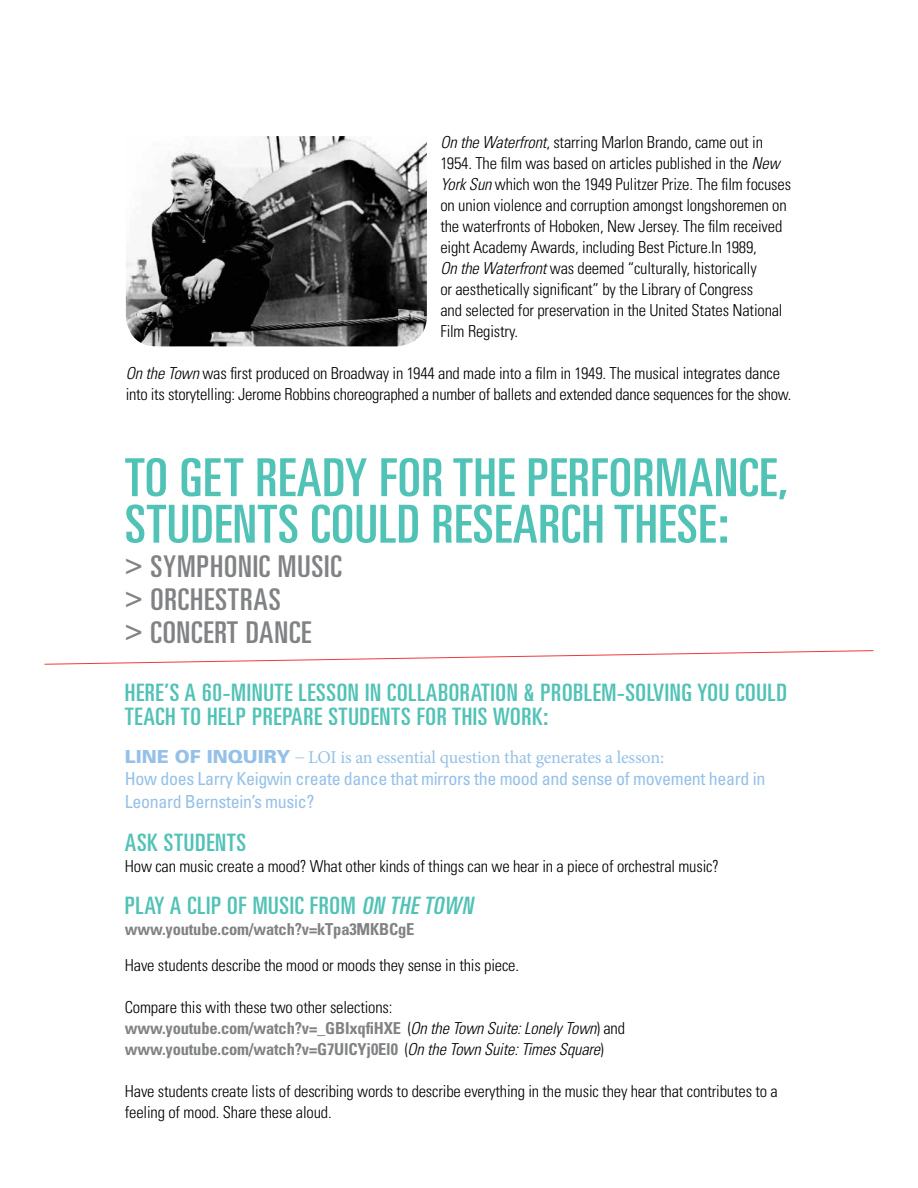
<style>
.page{position:relative;width:918px;height:1188px;background:#fff}
.page>*{position:absolute;margin:0;border:0;box-sizing:border-box;transform-origin:0 0}
.t1{font:ultra-condensed 52.5px/46.5px "Univers";letter-spacing:.01em;color:#51c2b6;scale:1.08 1}
.t2{font:ultra-condensed 30px/33px "Univers";letter-spacing:.025em;color:#808284}
.t3{font:ultra-condensed 24px/24px "Univers";letter-spacing:.025em;color:#51c2b6;scale:1.08 1}
.t4{font:condensed 18px/22.5px "Univers";letter-spacing:-.02em;color:#95c1e8}
.t5{font:18px "Minion Pro";letter-spacing:-.01em;color:#95c1e8}
.t6{font:300 condensed 16.5px/21px "Univers";letter-spacing:-.01em;color:#000}
.t7{font:700 condensed 16.5px/21px "Univers";letter-spacing:-.01em;color:#808284}
.s1{font-style:italic}
.s2{font-family:"Univers";font-weight:900}
.s3{font-family:"Univers";font-weight:300;font-stretch:condensed}
.s4{font-weight:300;color:#000}
.s5{font-weight:300;font-style:italic;color:#000}
</style>
<div class="page">
<img style="left:126px;top:136px;width:301px;height:210px">
<svg style="left:44px;top:650px;width:830px;height:15px"></svg>
<p class="t6" style="left:440px;top:131px;width:352px"><span class="s1">On the Waterfront</span>, starring Marlon Brando, came out in 1954. The fi lm was based on articles published in the <span class="s1">New York Sun</span> which won the 1949 Pulitzer Prize. The fi lm focuses on union violence and corruption amongst longshoremen on the waterfronts of Hoboken, New Jersey. The fi lm received eight Academy Awards, including Best Picture.In 1989,<br><span class="s1">On the Waterfront</span> was deemed “culturally, historically<br>or aesthetically significant” by the Library of Congress<br>and selected for preservation in the United States National Film Registry.</p>
<p class="t6" style="left:126px;top:362px;width:667px"><span class="s1">On the Town</span> was fi rst produced on Broadway in 1944 and made into a fi lm in 1949. The musical integrates dance into its storytelling: Jerome Robbins choreographed a number of ballets and extended dance sequences for the show.</p>
<h1 class="t1" style="left:125px;top:454px;width:616px">TO GET READY FOR THE PERFORMANCE,<br>STUDENTS COULD RESEARCH THESE:</h1>
<h2 class="t2" style="left:125px;top:550px;width:218px">&gt; SYMPHONIC MUSIC &gt; ORCHESTRAS<br>&gt; CONCERT DANCE</h2>
<h3 class="t3" style="left:125px;top:681px;width:615px">HERE’S A 60-MINUTE LESSON IN COLLABORATION &amp; PROBLEM-SOLVING YOU COULD<br>TEACH TO HELP PREPARE STUDENTS FOR THIS WORK:</h3>
<p class="t5" style="left:125px;top:745px;width:541px"><span class="s2">LINE OF INQUIRY</span> <span class="s3">–</span> LOI is an essential question that generates a lesson:</p>
<p class="t4" style="left:125px;top:767px;width:642px">How does Larry Keigwin create dance that mirrors the mood and sense of movement heard in<br>Leonard Bernstein’s music?</p>
<h3 class="t3" style="left:125px;top:831px;width:114px">ASK STUDENTS</h3>
<p class="t6" style="left:125px;top:856px;width:596px">How can music create a mood? What other kinds of things can we hear in a piece of orchestral music?</p>
<h3 class="t3" style="left:125px;top:894px;width:328px">PLAY A CLIP OF MUSIC FROM <span class="s1">ON THE TOWN</span></h3>
<p class="t7" style="left:125px;top:919px;width:291px">www.youtube.com/watch?v=kTpa3MKBCgE</p>
<p class="t6" style="left:125px;top:955px;width:396px">Have students describe the mood or moods they sense in this piece.</p>
<p class="t7" style="left:125px;top:997px;width:502px"><span class="s4">Compare this with these two other selections: </span>www.youtube.com/watch?v=_GBIxqfiHXE <span class="s4">(</span><span class="s5">On the Town Suite: Lonely Town</span><span class="s4">) and </span>www.youtube.com/watch?v=G7UlCYj0El0 <span class="s4">(</span><span class="s5">On the Town Suite: Times Square</span><span class="s4">)</span></p>
<p class="t6" style="left:125px;top:1081px;width:654px">Have students create lists of describing words to describe everything in the music they hear that contributes to a feeling of mood. Share these aloud.</p>
</div>
